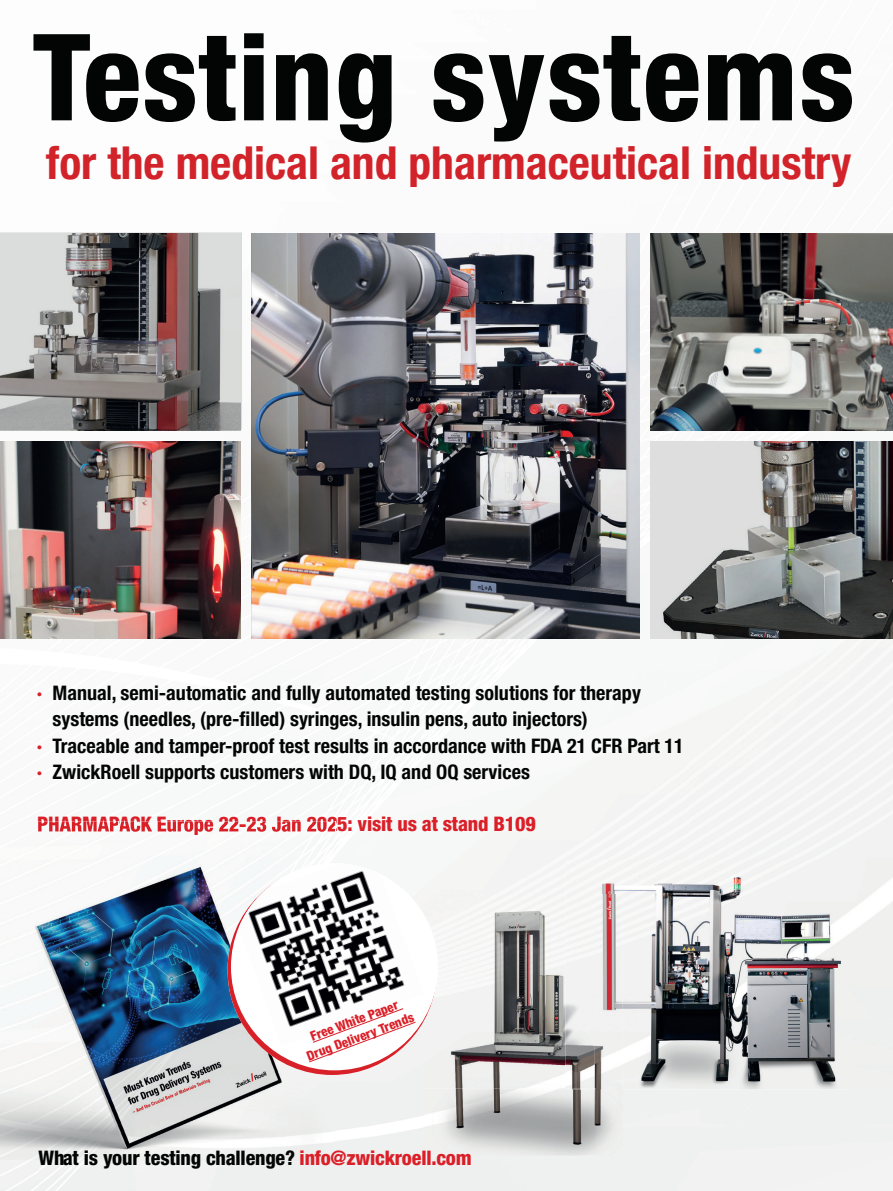
<style>
.page{position:relative;width:893px;height:1191px;background:#fff}
.page>*{position:absolute;margin:0;border:0;box-sizing:border-box;transform-origin:0 0}
.t1{font:800 condensed 120.6px "Helvetica Neue LT Std";letter-spacing:.01em;color:#030505}
.t2{font:700 condensed 45.6px "Helvetica Neue LT Std";color:#d2232a}
.t3{font:700 condensed 20.1px "Helvetica Neue LT Std";color:#030505}
.t4{font:800 condensed 20.1px "Helvetica Neue LT Std";letter-spacing:-.01em;color:#db1f28}
.t5{font:800 condensed 20.1px "Helvetica Neue LT Std";letter-spacing:-.01em;color:#030505}
.t6{font:800 condensed 13.2px/17px "Helvetica Neue LT Std";color:#db1f28;text-align:center}
.s1{color:#db1f28}
</style>
<div class="page">
<img style="left:0;top:430px;width:39px;height:761px">
<img style="left:202px;top:281px;width:325px;height:542px">
<img style="left:527px;top:638px;width:108px;height:239px">
<img style="left:39px;top:430px;width:163px;height:209px">
<div style="left:635px;top:638px;width:54px;height:222px;background:#f5f8f7"></div>
<div style="left:689px;top:638px;width:204px;height:222px;background:#f4f5f4"></div>
<img style="left:219px;top:817px;width:47px;height:4px">
<img style="left:307px;top:817px;width:40px;height:14px">
<img style="left:650px;top:233px;width:243px;height:197px">
<img style="left:0;top:441px;width:241px;height:197px">
<img style="left:650px;top:441px;width:243px;height:197px">
<img style="left:252px;top:233px;width:388px;height:405px">
<img style="left:424px;top:894px;width:198px;height:261px">
<img style="left:0;top:821px;width:285px;height:339px">
<img style="left:285px;top:821px;width:50px;height:38px">
<img style="left:285px;top:1064px;width:50px;height:96px">
<svg style="left:38px;top:817px;width:10px;height:14px"></svg>
<img style="left:49px;top:821px;width:60px;height:10px">
<svg style="left:110px;top:821px;width:20px;height:10px"></svg>
<img style="left:131px;top:821px;width:21px;height:10px">
<svg style="left:158px;top:817px;width:55px;height:14px"></svg>
<img style="left:194px;top:821px;width:19px;height:14px">
<img style="left:219px;top:821px;width:47px;height:10px">
<svg style="left:272px;top:817px;width:29px;height:14px"></svg>
<img style="left:307px;top:821px;width:28px;height:10px">
<svg style="left:228px;top:865px;width:209px;height:210px"></svg>
<div style="left:231px;top:863px;width:207px;height:207px;background:#fff;border-radius:50%"></div>
<img style="left:239px;top:870px;width:185px;height:175px">
<svg style="left:308px;top:1007px;width:108px;height:55px"></svg>
<img style="left:565px;top:860px;width:328px;height:229px">
<img style="left:565px;top:1088px;width:30px;height:1px">
<img style="left:0;top:233px;width:241px;height:196px">
<p class="t1" style="left:33px;top:4px;width:824px">Testing systems</p>
<p class="t2" style="left:46px;top:135px;width:807px">for the medical and pharmaceutical industry</p>
<p class="t3" style="left:37px;top:681px;width:605px"><span class="s1">·</span> Manual, semi-automatic and fully automated testing solutions for therapy</p>
<p class="t3" style="left:53px;top:707px;width:537px">systems (needles, (pre-filled) syringes, insulin pens, auto injectors)</p>
<p class="t3" style="left:37px;top:733px;width:648px"><span class="s1">·</span> Traceable and tamper-proof test results in accordance with FDA 21 CFR Part 11</p>
<p class="t3" style="left:37px;top:759px;width:494px"><span class="s1">·</span> ZwickRoell supports customers with DQ, IQ and OQ services</p>
<p class="t4" style="left:37px;top:812px;width:500px">PHARMAPACK Europe 22-23 Jan 2025: visit us at stand B109</p>
<p class="t6" style="left:298px;top:1032px;width:115px;rotate:-21deg">Free W hite Paper<br>Drug Delivery Trends</p>
<p class="t5" style="left:39px;top:1145px;width:435px">What is your testing challenge? <span class="s1">info@zwickroell.com</span></p>
</div>
